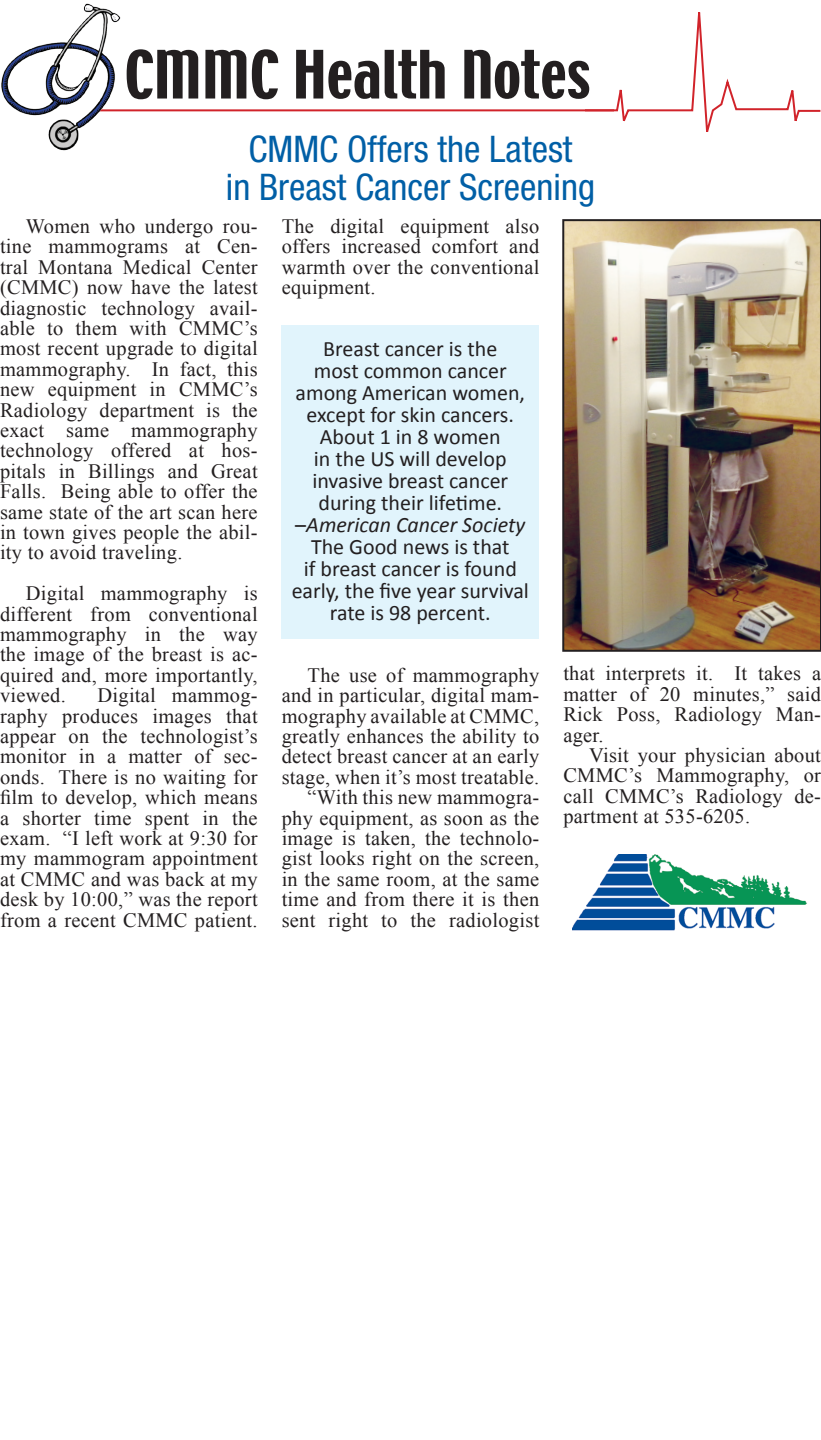
<style>
.page{position:relative;width:821px;height:1440px;background:#fff}
.page>*{position:absolute;margin:0;border:0;box-sizing:border-box;transform-origin:0 0}
.t1{font:condensed 36.8px "Helvetica Neue";color:#015fa6}
.t2{font:22px/22px "Calibri";color:#231f20;text-align:center}
.t3{font:italic 22px "Calibri";color:#231f20}
.t4{font:20.4px/20.4px "Times New Roman";letter-spacing:.015em;color:#231f20;text-align:justify}
.s1{font-style:normal}
</style>
<div class="page">
<div style="left:282px;top:325px;width:257px;height:314px;background:#e1f4fc"></div>
<svg style="left:584px;top:12px;width:236px;height:120px"></svg>
<hr style="left:96px;top:109px;width:518px;height:2px;background:#d1232a">
<svg style="left:127px;top:49px;width:462px;height:50px"></svg>
<img style="left:1px;top:4px;width:120px;height:146px">
<img style="left:573px;top:855px;width:234px;height:76px">
<img style="left:565px;top:222px;width:253px;height:427px">
<div style="left:562px;top:219px;width:259px;height:433px;border:2px solid #231f20"></div>
<p class="t1" style="left:248px;top:128px;width:325px">CMMC Offers the Latest</p>
<p class="t1" style="left:226px;top:166px;width:371px">in Breast Cancer Screening</p>
<p class="t4" style="left:0;top:216px;width:259px;text-indent:26px">Women who undergo rou&shy;tine mammograms at Cen&shy;tral Montana Medical Center (CMMC) now have the latest diagnostic technology avail&shy;able to them with CMMC’s most recent upgrade to digital mammography. In fact, this new equipment in CMMC’s Radiology department is the exact same mammography technology offered at hos&shy;pitals in Billings and Great Falls. Being able to offer the same state of the art scan here in town gives people the abil&shy;ity to avoid traveling.</p>
<p class="t4" style="left:0;top:583px;width:259px;text-indent:26px">Digital mammography is different from conventional mammography in the way the image of the breast is ac&shy;quired and, more importantly, viewed.</p>
<p class="t4" style="left:282px;top:216px;width:259px">The digital equipment also offers increased comfort and warmth over the conventional equipment.</p>
<p class="t2" style="left:323px;top:336px;width:176px">Breast cancer is the</p>
<p class="t2" style="left:296px;top:358px;width:231px">most common cancer among American women, except for skin cancers.<br>About 1 in 8 women</p>
<p class="t2" style="left:312px;top:446px;width:197px;text-align:justify">in the US will develop invasive breast cancer during their lifetime.</p>
<p class="t3" style="left:295px;top:511px;width:231px"><span class="s1">–</span>American Cancer Society</p>
<p class="t2" style="left:292px;top:534px;width:239px">The Good news is that<br>if breast cancer is found early, the five year survival rate is 98 percent.</p>
<p class="t4" style="left:563px;top:663px;width:259px">that interprets it. It takes a matter of 20 minutes,” said Rick Poss, Radiology Man&shy;ager.</p>
<p class="t4" style="left:563px;top:745px;width:259px;text-indent:26px">Visit your physician about CMMC’s Mammography, or call CMMC’s Radiology de&shy;partment at 535-6205.</p>
<p class="t4" style="left:282px;top:664px;width:259px;text-indent:26px">The use of mammography and in particular, digital mam&shy;mography available at CMMC, greatly enhances the ability to detect breast cancer at an early stage, when it’s most treatable.</p>
<p class="t4" style="left:282px;top:787px;width:259px;text-indent:26px">“With this new mammogra&shy;phy equipment, as soon as the image is taken, the technolo&shy;gist looks right on the screen, in the same room, at the same time and from there it is then sent right to the radiologist</p>
<p class="t4" style="left:0;top:685px;width:259px;text-indent:97px">Digital mammog&shy;raphy produces images that appear on the technologist’s monitor in a matter of sec&shy;onds. There is no waiting for film to develop, which means a shorter time spent in the exam. “I left work at 9:30 for my mammogram appointment at CMMC and was back at my desk by 10:00,” was the report from a recent CMMC patient.</p>
</div>
